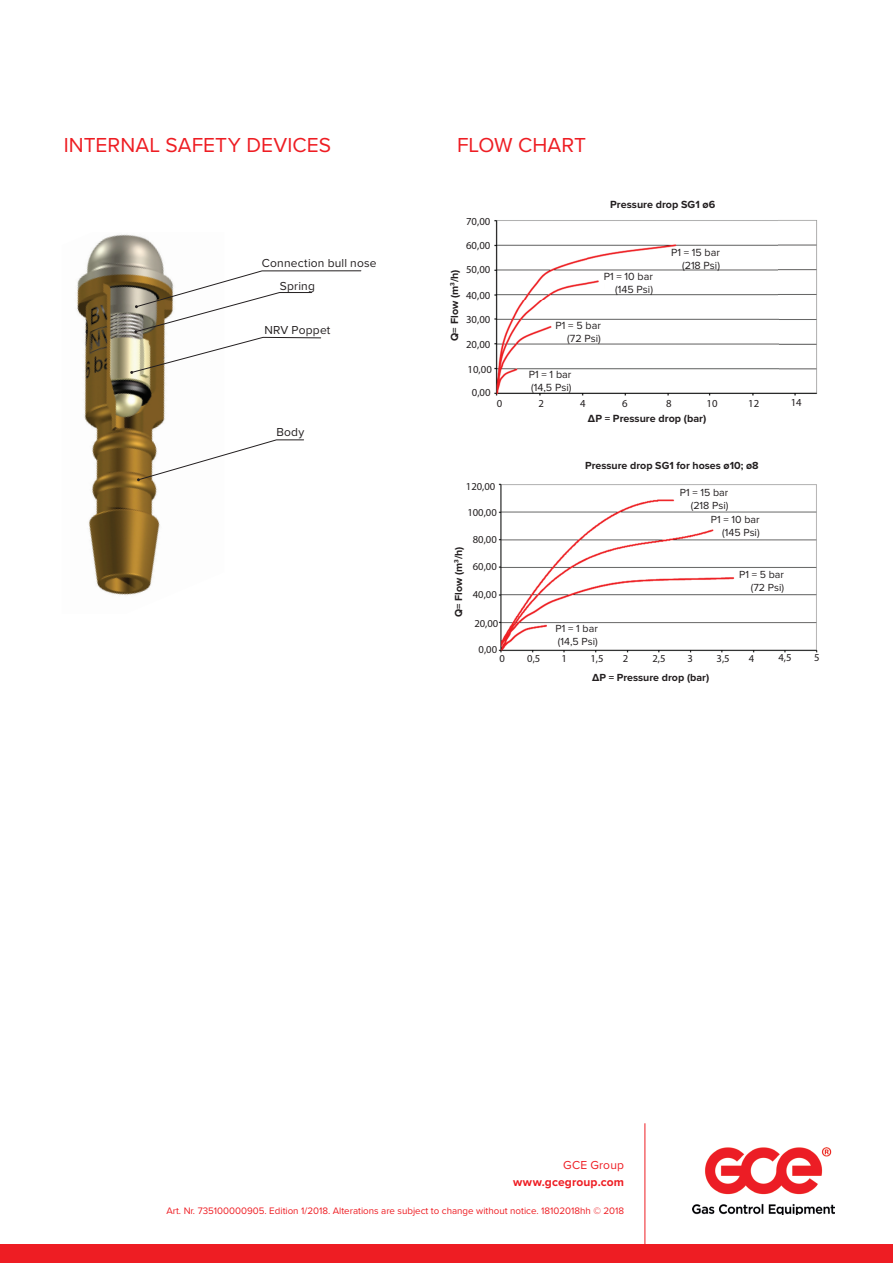
<style>
.page{position:relative;width:893px;height:1263px;background:#fff}
.page>*{position:absolute;margin:0;border:0;box-sizing:border-box;transform-origin:0 0}
.t1{font:21px "Proxima Nova";color:#ee1d23}
.t2{font:12px "Proxima Nova";letter-spacing:.015em;color:#231f20}
.t3{font:700 12px "Proxima Nova";letter-spacing:.01em;color:#ee1d23}
.t4{font:12px "Proxima Nova";letter-spacing:.02em;color:#ee1d23}
.t5{font:10.8px/12.9px "Proxima Nova";color:#231f20;text-align:right}
.t6{font:10.8px "Myriad Pro";color:#231f20}
.t7{font:700 10.8px "Proxima Nova";color:#231f20}
.t8{font:10.65px/12.8px "Proxima Nova";color:#231f20;text-align:right}
.t9{font:700 10.65px "Proxima Nova";color:#231f20}
.t10{font:10.65px "Myriad Pro";color:#231f20}
.t11{font:9.75px "Proxima Nova";color:#ee1d23}
</style>
<div class="page">
<img style="left:77px;top:234px;width:88px;height:361px">
<svg style="left:130px;top:270px;width:232px;height:104px"></svg>
<svg style="left:137px;top:439px;width:167px;height:42px"></svg>
<img style="left:494px;top:220px;width:324px;height:176px">
<img style="left:498px;top:483px;width:320px;height:170px">
<div style="left:0;top:1244px;width:893px;height:19px;background:#ee1d23"></div>
<hr style="left:644px;top:1123px;width:1px;height:140px;background:#ee1d23">
<img style="left:692px;top:1148px;width:143px;height:67px">
<h1 class="t1" style="left:64px;top:130px;width:269px">INTERNAL SAFETY DEVICES</h1>
<p class="t2" style="left:262px;top:254px;width:116px">Connection bull nose</p>
<p class="t2" style="left:280px;top:277px;width:37px">Spring</p>
<p class="t2" style="left:264px;top:321px;width:68px">NRV Poppet</p>
<p class="t2" style="left:276px;top:423px;width:29px">Body</p>
<h1 class="t1" style="left:457px;top:130px;width:130px">FLOW CHART</h1>
<p class="t6" style="left:466px;top:214px;width:26px">70,00</p>
<p class="t7" style="left:610px;top:197px;width:106px">Pressure drop SG1 ø6</p>
<p class="t6" style="left:466px;top:239px;width:26px">60,00</p>
<p class="t6" style="left:466px;top:263px;width:26px">50,00</p>
<p class="t7" style="left:446px;top:341px;width:73px;rotate:-90deg">Q= Flow (m<sup>3</sup>/h)</p>
<p class="t6" style="left:466px;top:289px;width:26px">40,00</p>
<p class="t6" style="left:466px;top:312px;width:26px">30,00</p>
<p class="t6" style="left:466px;top:338px;width:26px">20,00</p>
<p class="t6" style="left:468px;top:362px;width:26px">10,00</p>
<p class="t6" style="left:472px;top:385px;width:20px">0,00</p>
<p class="t5" style="left:604px;top:269px;width:51px">P1 = 10 bar (145 Psi)</p>
<p class="t5" style="left:555px;top:319px;width:47px">P1 = 5 bar (72 Psi)</p>
<p class="t5" style="left:529px;top:367px;width:44px;text-align:left">P1 = 1 bar (14,5 Psi)</p>
<p class="t5" style="left:671px;top:245px;width:50px">P1 = 15 bar (218 Psi)</p>
<p class="t6" style="left:497px;top:396px;width:7px">0</p>
<p class="t6" style="left:538px;top:397px;width:7px">2</p>
<p class="t6" style="left:580px;top:397px;width:7px">4</p>
<p class="t6" style="left:622px;top:396px;width:7px">6</p>
<p class="t6" style="left:666px;top:396px;width:7px">8</p>
<p class="t6" style="left:706px;top:397px;width:13px">10</p>
<p class="t6" style="left:748px;top:396px;width:13px">12</p>
<p class="t6" style="left:791px;top:396px;width:13px">14</p>
<p class="t7" style="left:588px;top:410px;width:120px">∆P = Pressure drop (bar)</p>
<p class="t10" style="left:466px;top:479px;width:31px">120,00</p>
<p class="t10" style="left:467px;top:506px;width:31px">100,00</p>
<p class="t9" style="left:451px;top:617px;width:72px;rotate:-90deg">Q= Flow (m<sup>3</sup>/h)</p>
<p class="t10" style="left:473px;top:532px;width:26px">80,00</p>
<p class="t10" style="left:473px;top:559px;width:26px">60,00</p>
<p class="t10" style="left:473px;top:587px;width:26px">40,00</p>
<p class="t9" style="left:585px;top:457px;width:175px">Pressure drop SG1 for hoses ø10; ø8</p>
<p class="t8" style="left:680px;top:485px;width:50px">P1 = 15 bar (218 Psi)</p>
<p class="t8" style="left:711px;top:513px;width:50px">P1 = 10 bar (145 Psi)</p>
<p class="t8" style="left:739px;top:568px;width:46px">P1 = 5 bar (72 Psi)</p>
<p class="t10" style="left:474px;top:616px;width:26px">20,00</p>
<p class="t8" style="left:556px;top:622px;width:44px;text-align:left">P1 = 1 bar (14,5 Psi)</p>
<p class="t10" style="left:479px;top:643px;width:20px">0,00</p>
<p class="t10" style="left:500px;top:651px;width:7px">0</p>
<p class="t10" style="left:527px;top:652px;width:15px">0,5</p>
<p class="t10" style="left:561px;top:652px;width:7px">1</p>
<p class="t10" style="left:590px;top:651px;width:15px">1,5</p>
<p class="t10" style="left:623px;top:651px;width:7px">2</p>
<p class="t10" style="left:652px;top:652px;width:15px">2,5</p>
<p class="t10" style="left:687px;top:651px;width:7px">3</p>
<p class="t10" style="left:716px;top:651px;width:15px">3,5</p>
<p class="t10" style="left:749px;top:651px;width:7px">4</p>
<p class="t10" style="left:778px;top:651px;width:15px">4,5</p>
<p class="t10" style="left:814px;top:651px;width:7px">5</p>
<p class="t9" style="left:592px;top:669px;width:119px">∆P = Pressure drop (bar)</p>
<p class="t4" style="left:563px;top:1156px;width:62px">GCE Group</p>
<p class="t3" style="left:513px;top:1173px;width:112px">www.gcegroup.com</p>
<p class="t11" style="left:166px;top:1203px;width:459px">Art. Nr. 735100000905. Edition 1/2018. Alterations are subject to change without notice. 18102018hh © 2018</p>
</div>
